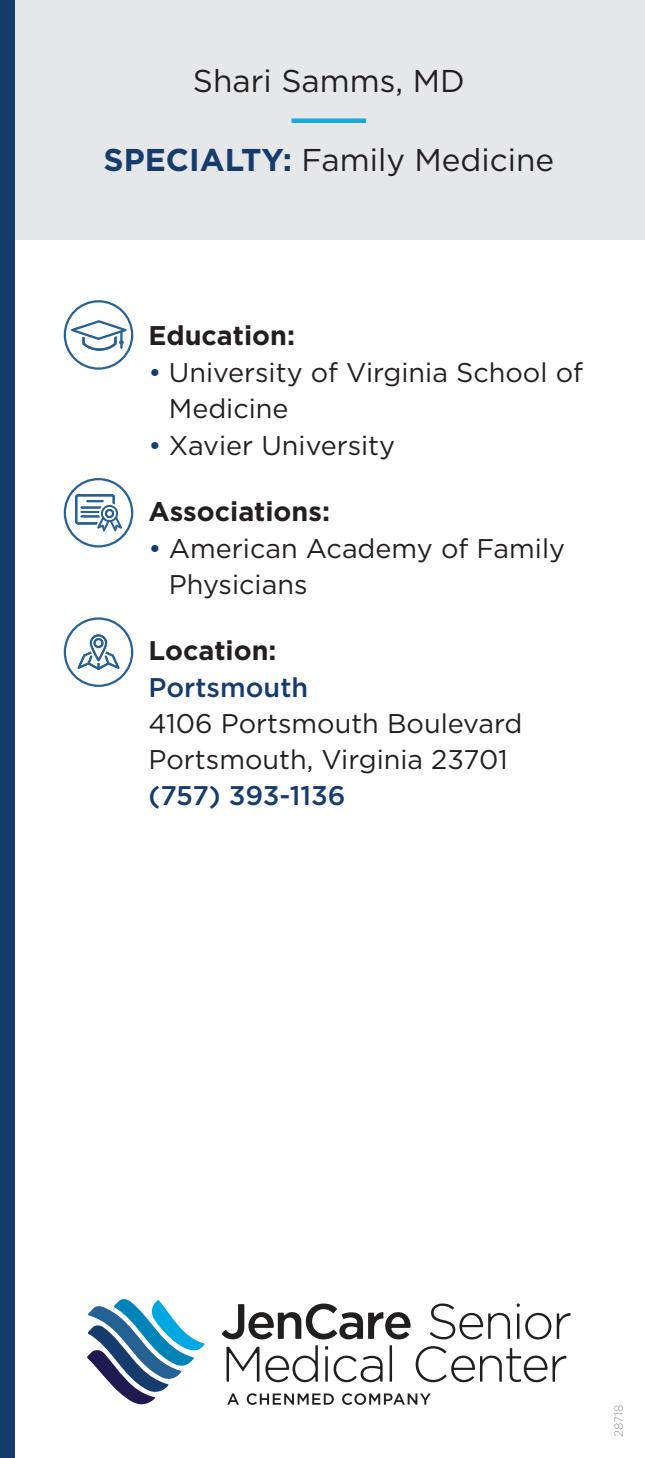
<style>
.page{position:relative;width:645px;height:1458px;background:#fff}
.page>*{position:absolute;margin:0;border:0;box-sizing:border-box;transform-origin:0 0}
.Doctor_Name_on_back{font:31.5px "Gotham";color:#231f20}
.Body_Copy{font:27px/36px "Gotham";color:#231f20}
.Headlines_for_the_ba{font:700 27px "Gotham";color:#231f20}
.Job_Number{font:300 11.7px "Gotham";color:#939598}
.s1{font-weight:700;color:#163c6e}
.s2{color:#163c6e}
.s3{font-weight:500;color:#163c6e}
</style>
<div class="page">
<div style="left:14px;top:0;width:630px;height:240px;background:#e6e7e9"></div>
<div style="left:0;top:0;width:14px;height:1457px;background:#163c6e"></div>
<div style="left:291px;top:118px;width:75px;height:5px;background:#18a7e0"></div>
<svg style="left:87px;top:1299px;width:117px;height:104px"></svg>
<svg style="left:228px;top:1393px;width:10px;height:10px"></svg>
<svg style="left:246px;top:1393px;width:87px;height:10px"></svg>
<svg style="left:342px;top:1393px;width:88px;height:10px"></svg>
<svg style="left:221px;top:1303px;width:349px;height:78px"></svg>
<div style="left:64px;top:617px;width:69px;height:69px;border:2px solid #276294;border-radius:50%"></div>
<svg style="left:77px;top:634px;width:42px;height:36px"></svg>
<div style="left:64px;top:300px;width:69px;height:69px;border:2px solid #276294;border-radius:50%"></div>
<svg style="left:71px;top:320px;width:55px;height:30px"></svg>
<div style="left:64px;top:478px;width:69px;height:69px;border:2px solid #276294;border-radius:50%"></div>
<svg style="left:75px;top:494px;width:47px;height:37px"></svg>
<p class="Doctor_Name_on_back" style="left:193px;top:61px;width:273px">Shari Samms, MD</p>
<p class="Doctor_Name_on_back" style="left:103px;top:139px;width:452px"><span class="s1">SPECIALTY:</span> Family Medicine</p>
<p class="Headlines_for_the_ba" style="left:148px;top:317px;width:148px">Education:</p>
<p class="Body_Copy" style="left:169px;top:353px;width:415px;text-indent:-20px"><span class="s2">•</span> University of Virginia School of<br>Medicine</p>
<p class="Body_Copy" style="left:148px;top:426px;width:248px"><span class="s2">•</span> Xavier University</p>
<p class="Headlines_for_the_ba" style="left:148px;top:493px;width:183px">Associations:</p>
<p class="Body_Copy" style="left:169px;top:529px;width:397px;text-indent:-20px"><span class="s2">•</span> American Academy of Family<br>Physicians</p>
<p class="Headlines_for_the_ba" style="left:148px;top:632px;width:129px">Location:</p>
<p class="Body_Copy" style="left:148px;top:668px;width:375px"><span class="s3">Portsmouth<br></span>4106 Portsmouth Boulevard</p>
<p class="Body_Copy" style="left:148px;top:740px;width:360px">Portsmouth, Virginia 23701 <span class="s3">(757) 393-1136</span></p>
<p class="Job_Number" style="left:610px;top:1436px;width:34px;rotate:-90deg">28718</p>
</div>
